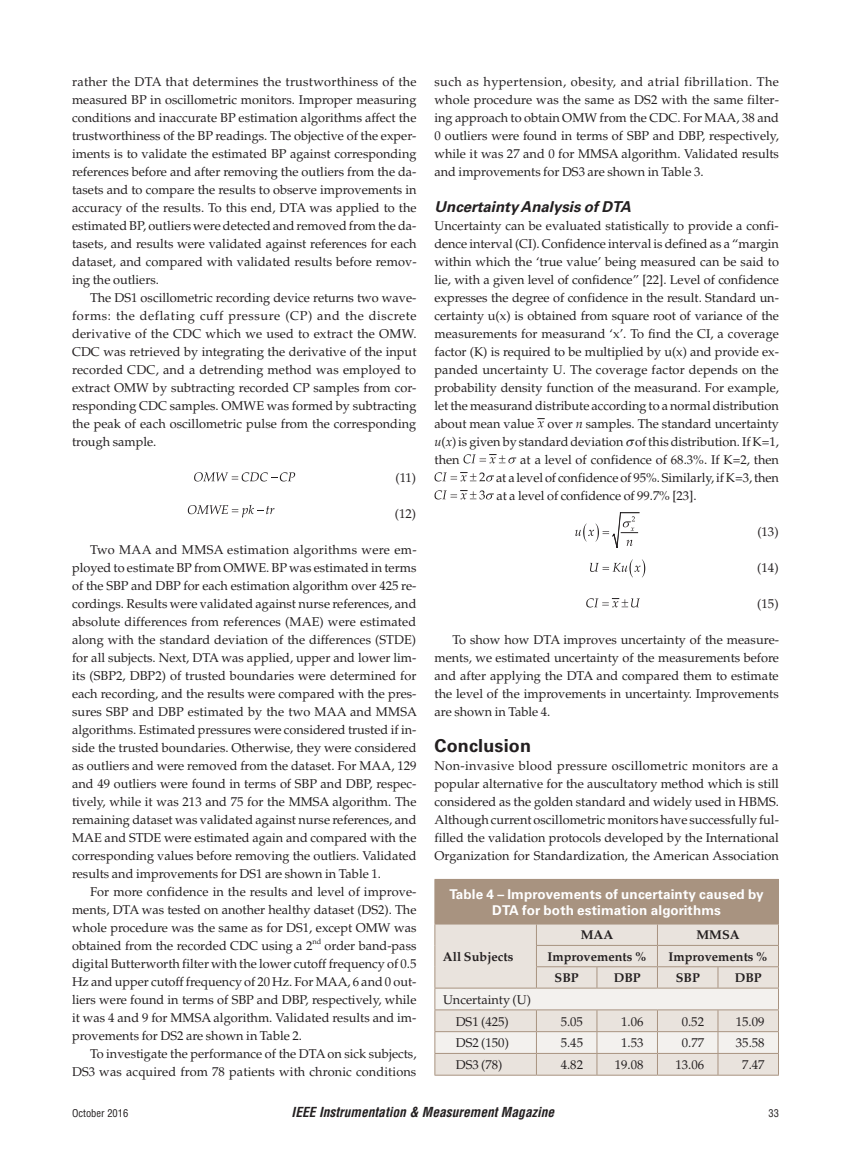
<style>
.page{position:relative;width:851px;height:1161px;background:#fff}
.page>*{position:absolute;margin:0;border:0;box-sizing:border-box;transform-origin:0 0}
.t1{font:700 18px "Univers";letter-spacing:.01em;color:#231f20}
.t2{font:italic 700 15px "Univers";color:#231f20}
.t3{font:700 13.5px/16.5px "Univers";letter-spacing:.01em;color:#fff;text-align:center}
.t4{font:italic 700 condensed 13.5px "Helvetica";color:#231f20}
.t5{font:12.75px/18px "Palatino";color:#231f20;text-align:justify}
.t6{font:700 12.75px "Palatino";color:#231f20}
.t7{font:condensed 10.5px "Helvetica";color:#231f20}
.s1{font-style:italic}
</style>
<div class="page">
<svg style="left:194px;top:472px;width:101px;height:9px"></svg>
<svg style="left:188px;top:505px;width:86px;height:12px"></svg>
<svg style="left:537px;top:418px;width:7px;height:10px"></svg>
<svg style="left:463px;top:454px;width:53px;height:10px"></svg>
<svg style="left:434px;top:472px;width:60px;height:10px"></svg>
<svg style="left:434px;top:490px;width:60px;height:10px"></svg>
<svg style="left:575px;top:512px;width:64px;height:36px"></svg>
<svg style="left:590px;top:559px;width:55px;height:19px"></svg>
<svg style="left:586px;top:598px;width:54px;height:10px"></svg>
<div style="left:435px;top:879px;width:343px;height:45px;background:#a89380"></div>
<hr style="left:434px;top:1075px;width:102px;height:1px;background:#a89380">
<hr style="left:536px;top:1075px;width:61px;height:1px;background:#a89380">
<hr style="left:597px;top:1075px;width:60px;height:1px;background:#a89380">
<hr style="left:657px;top:1075px;width:61px;height:1px;background:#a89380">
<hr style="left:718px;top:1075px;width:60px;height:1px;background:#a89380">
<hr style="left:434px;top:879px;width:102px;height:1px;background:#a89380">
<hr style="left:434px;top:880px;width:1px;height:44px;background:#a89380">
<hr style="left:778px;top:880px;width:1px;height:44px;background:#a89380">
<svg style="left:434px;top:924px;width:345px;height:151px;background:#e8e2dc"></svg>
<hr style="left:434px;top:988px;width:102px;height:1px;background:#a89380">
<hr style="left:536px;top:988px;width:61px;height:1px;background:#a89380">
<hr style="left:597px;top:988px;width:60px;height:1px;background:#a89380">
<hr style="left:657px;top:988px;width:61px;height:1px;background:#a89380">
<hr style="left:718px;top:988px;width:60px;height:1px;background:#a89380">
<p class="t5" style="left:72px;top:72px;width:346px">rather the DTA that determines the trustworthiness of the measured BP in oscillometric monitors. Improper measuring conditions and inaccurate BP estimation algorithms affect the trustworthiness of the BP readings. The objective of the exper&shy;iments is to validate the estimated BP against corresponding references before and after removing the outliers from the da&shy;tasets and to compare the results to observe improvements in accuracy of the results. To this end, DTA was applied to the estimated BP, outliers were detected and removed from the da&shy;tasets, and results were validated against references for each dataset, and compared with validated results before remov&shy;ing the outliers.</p>
<p class="t5" style="left:72px;top:288px;width:346px;text-indent:18px">The DS1 oscillometric recording device returns two wave&shy;forms: the deflating cuff pressure (CP) and the discrete derivative of the CDC which we used to extract the OMW.<br>CDC was retrieved by integrating the derivative of the input recorded CDC, and a detrending method was employed to extract OMW by subtracting recorded CP samples from cor&shy;responding CDC samples. OMWE was formed by subtracting the peak of each oscillometric pulse from the corresponding trough sample.</p>
<p class="t5" style="left:395px;top:468px;width:22px">(11)</p>
<p class="t5" style="left:395px;top:504px;width:23px">(12)</p>
<p class="t5" style="left:72px;top:540px;width:346px;text-indent:18px">Two MAA and MMSA estimation algorithms were em&shy;ployed to estimate BP from OMWE. BP was estimated in terms of the SBP and DBP for each estimation algorithm over 425 re&shy;cordings. Results were validated against nurse references, and absolute differences from references (MAE) were estimated along with the standard deviation of the differences (STDE) for all subjects. Next, DTA was applied, upper and lower lim&shy;its (SBP2, DBP2) of trusted boundaries were determined for each recording, and the results were compared with the pres&shy;sures SBP and DBP estimated by the two MAA and MMSA algorithms. Estimated pressures were considered trusted if in&shy;side the trusted boundaries. Otherwise, they were considered as outliers and were removed from the dataset. For MAA, 129 and 49 outliers were found in terms of SBP and DBP, respec&shy;tively, while it was 213 and 75 for the MMSA algorithm. The remaining dataset was validated against nurse references, and MAE and STDE were estimated again and compared with the corresponding values before removing the outliers. Validated results and improvements for DS1 are shown in Table 1.</p>
<p class="t5" style="left:72px;top:882px;width:346px;text-indent:18px">For more confidence in the results and level of improve&shy;ments, DTA was tested on another healthy dataset (DS2). The whole procedure was the same as for DS1, except OMW was obtained from the recorded CDC using a 2<sup>nd</sup> order band-pass digital Butterworth filter with the lower cutoff frequency of 0.5<br>Hz and upper cutoff frequency of 20 Hz. For MAA, 6 and 0 out&shy;liers were found in terms of SBP and DBP, respectively, while it was 4 and 9 for MMSA algorithm. Validated results and im&shy;provements for DS2 are shown in Table 2.</p>
<p class="t5" style="left:72px;top:1044px;width:346px;text-align:right">To investigate the performance of the DTA on sick subjects,<br>DS3 was acquired from 78 patients with chronic conditions</p>
<p class="t5" style="left:434px;top:72px;width:346px">such as hypertension, obesity, and atrial fibrillation. The whole procedure was the same as DS2 with the same filter&shy;ing approach to obtain OMW from the CDC. For MAA, 38 and 0 outliers were found in terms of SBP and DBP, respectively, while it was 27 and 0 for MMSA algorithm. Validated results and improvements for DS3 are shown in Table 3.</p>
<p class="t2" style="left:434px;top:197px;width:198px">Uncertainty Analysis of DTA</p>
<p class="t5" style="left:434px;top:216px;width:346px">Uncertainty can be evaluated statistically to provide a confi&shy;dence interval (CI). Confidence interval is defined as a “margin within which the ‘true value’ being measured can be said to lie, with a given level of confidence” [22]. Level of confidence expresses the degree of confidence in the result. Standard un&shy;certainty u(x) is obtained from square root of variance of the measurements for measurand ‘x’. To find the CI, a coverage factor (K) is required to be multiplied by u(x) and provide ex&shy;panded uncertainty U. The coverage factor depends on the probability density function of the measurand. For example, let the measurand distribute according to a normal distribution about mean value over <span class="s1">n</span> samples. The standard uncertainty <span class="s1">u</span>(<span class="s1">x</span>) is given by standard deviation ▲ of this distribution. If K=1, then</p>
<p class="t5" style="left:496px;top:450px;width:284px;text-indent:24px">at a level of confidence of 68.3%. If K=2, then at a level of confidence of 95%. Similarly, if K=3, then at a level of confidence of 99.7% [23].</p>
<p class="t5" style="left:757px;top:522px;width:23px">(13)</p>
<p class="t5" style="left:757px;top:558px;width:23px">(14)</p>
<p class="t5" style="left:757px;top:594px;width:23px">(15)</p>
<p class="t5" style="left:434px;top:630px;width:346px;text-indent:18px">To show how DTA improves uncertainty of the measure&shy;ments, we estimated uncertainty of the measurements before and after applying the DTA and compared them to estimate the level of the improvements in uncertainty. Improvements are shown in Table 4.</p>
<h1 class="t1" style="left:434px;top:735px;width:98px">Conclusion</h1>
<p class="t5" style="left:434px;top:756px;width:346px">Non-invasive blood pressure oscillometric monitors are a popular alternative for the auscultatory method which is still considered as the golden standard and widely used in HBMS.<br>Although current oscillometric monitors have successfully ful&shy;filled the validation protocols developed by the International Organization for Standardization, the American Association</p>
<p class="t3" style="left:449px;top:886px;width:316px">Table 4 – Improvements of uncertainty caused by<br>DTA for both estimation algorithms</p>
<p class="t6" style="left:443px;top:949px;width:72px">All Subjects</p>
<p class="t6" style="left:580px;top:928px;width:34px">MAA</p>
<p class="t6" style="left:696px;top:928px;width:45px">MMSA</p>
<p class="t6" style="left:547px;top:949px;width:100px">Improvements %</p>
<p class="t6" style="left:668px;top:949px;width:100px">Improvements %</p>
<p class="t6" style="left:554px;top:970px;width:26px">SBP</p>
<p class="t6" style="left:613px;top:970px;width:28px">DBP</p>
<p class="t6" style="left:675px;top:970px;width:26px">SBP</p>
<p class="t6" style="left:734px;top:970px;width:28px">DBP</p>
<p class="t5" style="left:456px;top:989px;width:77px;line-height:21.8px;text-indent:-13px">Uncertainty (U)<br>DS1 (425)</p>
<p class="t5" style="left:560px;top:1013px;width:24px">5.05</p>
<p class="t5" style="left:621px;top:1013px;width:24px">1.06</p>
<p class="t5" style="left:681px;top:1013px;width:24px">0.52</p>
<p class="t5" style="left:735px;top:1013px;width:30px">15.09</p>
<p class="t5" style="left:456px;top:1034px;width:55px">DS2 (150)</p>
<p class="t5" style="left:560px;top:1034px;width:24px">5.45</p>
<p class="t5" style="left:621px;top:1034px;width:24px">1.53</p>
<p class="t5" style="left:681px;top:1034px;width:24px">0.77</p>
<p class="t5" style="left:735px;top:1034px;width:30px">35.58</p>
<p class="t5" style="left:456px;top:1056px;width:48px">DS3 (78)</p>
<p class="t5" style="left:560px;top:1056px;width:24px">4.82</p>
<p class="t5" style="left:615px;top:1056px;width:30px">19.08</p>
<p class="t5" style="left:675px;top:1056px;width:30px">13.06</p>
<p class="t5" style="left:742px;top:1056px;width:24px">7.47</p>
<p class="t7" style="left:72px;top:1107px;width:58px">October 2016</p>
<p class="t4" style="left:291px;top:1104px;width:264px">IEEE Instrumentation &amp; Measurement Magazine</p>
<p class="t7" style="left:768px;top:1107px;width:12px">33</p>
</div>
